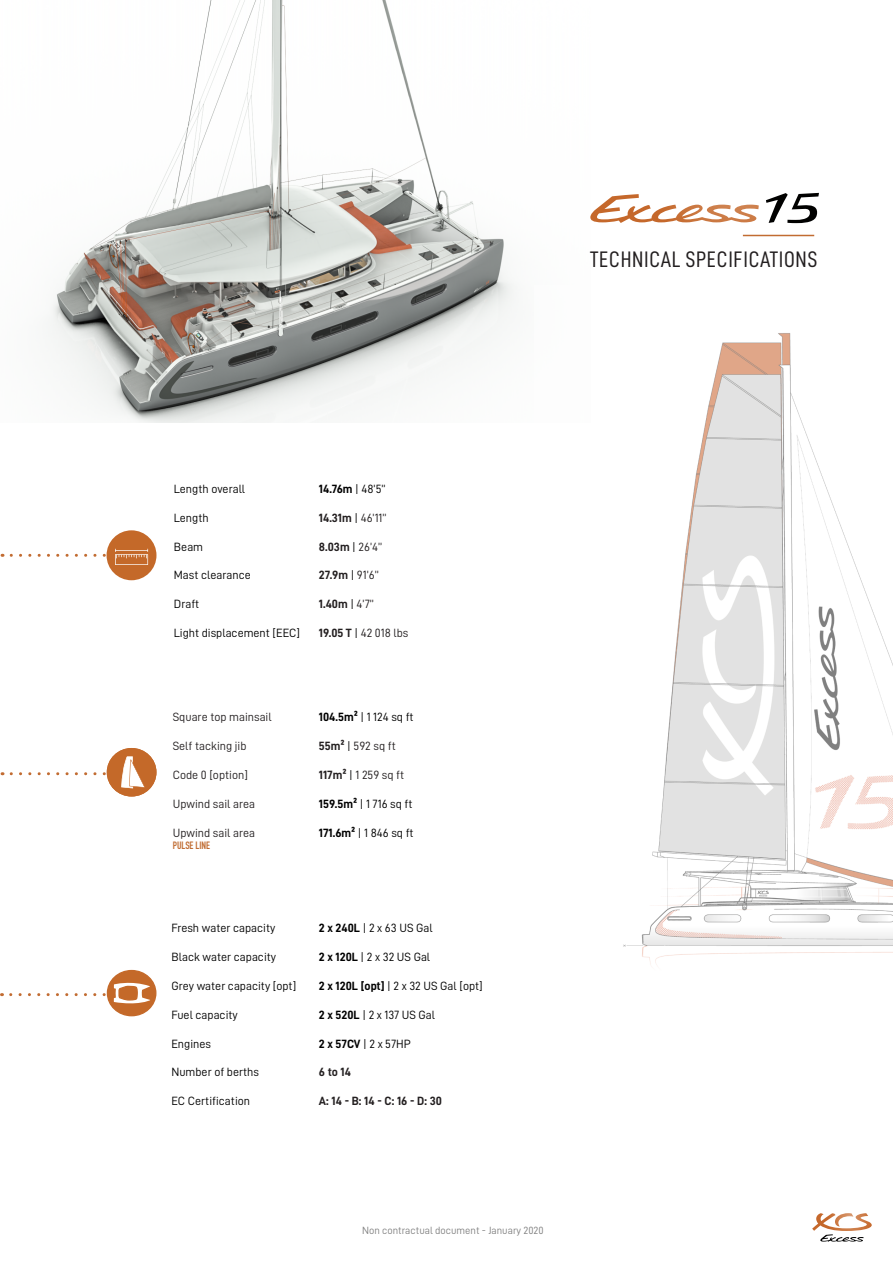
<style>
.page{position:relative;width:893px;height:1263px;background:#fff}
.page>*{position:absolute;margin:0;border:0;box-sizing:border-box;transform-origin:0 0}
.t1{font:22.5px "D DIN Condensed";letter-spacing:.03em;color:#231f20}
.t2{font:12px "D DIN";color:#000}
.t3{font:12px "D DIN";color:#231f20}
.t4{font:12px "D DIN Bold";color:#231f20}
.t5{font:10.5px "D DIN";color:#808080}
.t6{font:10.5px "DIN Engschrift Std";color:#c06c32}
.s1{font-family:"D DIN Bold"}
.s2{color:#000}
.s3{font-family:"D DIN";color:#000}
.s4{font-family:"D DIN"}
</style>
<div class="page">
<img style="left:49px;top:0;width:465px;height:422px">
<svg style="left:11px;top:748px;width:145px;height:48px"></svg>
<div style="left:107px;top:530px;width:49px;height:50px;background:#c46929;border-radius:50%"></div>
<svg style="left:11px;top:549px;width:137px;height:16px"></svg>
<img style="left:623px;top:333px;width:270px;height:632px">
<svg style="left:11px;top:970px;width:145px;height:46px"></svg>
<svg style="left:812px;top:1213px;width:60px;height:26px"></svg>
<svg style="left:820px;top:1234px;width:43px;height:8px"></svg>
<svg style="left:590px;top:192px;width:229px;height:45px"></svg>
<svg style="left:766px;top:193px;width:53px;height:30px"></svg>
<p class="t1" style="left:590px;top:247px;width:229px">TECHNICAL SPECIFICATIONS</p>
<p class="t2" style="left:174px;top:482px;width:73px">Length overall</p>
<p class="t2" style="left:174px;top:511px;width:36px">Length</p>
<p class="t2" style="left:174px;top:540px;width:31px">Beam</p>
<p class="t2" style="left:174px;top:569px;width:78px">Mast clearance</p>
<p class="t2" style="left:174px;top:598px;width:27px">Draft</p>
<p class="t2" style="left:174px;top:626px;width:128px">Light displacement [EEC]</p>
<p class="t2" style="left:319px;top:482px;width:68px"><span class="s1">14.76m</span> | 48’5’’</p>
<p class="t3" style="left:319px;top:511px;width:69px"><span class="s1">14.31m</span> <span class="s2">|</span> 46’11’’</p>
<p class="t3" style="left:319px;top:540px;width:65px"><span class="s1">8.03m</span> <span class="s2">|</span> 26’4’’</p>
<p class="t3" style="left:319px;top:569px;width:61px"><span class="s1">27.9m</span> <span class="s2">|</span> 91’6’’</p>
<p class="t4" style="left:319px;top:597px;width:57px">1.40m <span class="s3">|</span> <span class="s4">4’7’’</span></p>
<p class="t3" style="left:319px;top:626px;width:91px"><span class="s1">19.05 T</span> <span class="s2">|</span> 42 018 lbs</p>
<p class="t3" style="left:173px;top:711px;width:100px">Square top mainsail</p>
<p class="t3" style="left:173px;top:739px;width:75px">Self tacking jib</p>
<p class="t3" style="left:173px;top:768px;width:77px">Code 0 [option]</p>
<p class="t3" style="left:173px;top:797px;width:84px">Upwind sail area</p>
<p class="t3" style="left:173px;top:826px;width:84px">Upwind sail area</p>
<p class="t6" style="left:173px;top:839px;width:39px">PULSE LINE</p>
<p class="t2" style="left:319px;top:711px;width:96px"><span class="s1">104.5m²</span> | 1 124 sq ft</p>
<p class="t3" style="left:319px;top:739px;width:78px"><span class="s1">55m²</span> <span class="s2">|</span> 592 sq ft</p>
<p class="t3" style="left:319px;top:768px;width:87px"><span class="s1">117m²</span> <span class="s2">|</span> 1 259 sq ft</p>
<p class="t2" style="left:319px;top:797px;width:95px"><span class="s1">159.5m²</span> | 1 716 sq ft</p>
<p class="t2" style="left:319px;top:826px;width:96px"><span class="s1">171.6m²</span> | 1 846 sq ft</p>
<p class="t2" style="left:171px;top:922px;width:106px">Fresh water capacity</p>
<p class="t2" style="left:171px;top:950px;width:106px">Black water capacity</p>
<p class="t2" style="left:171px;top:979px;width:126px">Grey water capacity [opt]</p>
<p class="t2" style="left:171px;top:1008px;width:68px">Fuel capacity</p>
<p class="t2" style="left:171px;top:1037px;width:41px">Engines</p>
<p class="t2" style="left:171px;top:1066px;width:89px">Number of berths</p>
<p class="t2" style="left:171px;top:1094px;width:80px">EC Certification</p>
<p class="t2" style="left:319px;top:922px;width:115px"><span class="s1">2 x 240L</span> | 2 x 63 US Gal</p>
<p class="t2" style="left:319px;top:950px;width:113px"><span class="s1">2 x 120L</span> | 2 x 32 US Gal</p>
<p class="t2" style="left:319px;top:979px;width:165px"><span class="s1">2 x 120L [opt]</span> | 2 x 32 US Gal [opt]</p>
<p class="t2" style="left:319px;top:1008px;width:118px"><span class="s1">2 x 520L</span> | 2 x 137 US Gal</p>
<p class="t2" style="left:319px;top:1037px;width:93px"><span class="s1">2 x 57CV</span> | 2 x 57HP</p>
<p class="t4" style="left:319px;top:1065px;width:34px">6 to 14</p>
<p class="t4" style="left:319px;top:1094px;width:124px">A: 14 - B: 14 - C: 16 - D: 30</p>
<p class="t5" style="left:362px;top:1225px;width:183px">Non contractual document - January 2020</p>
</div>
